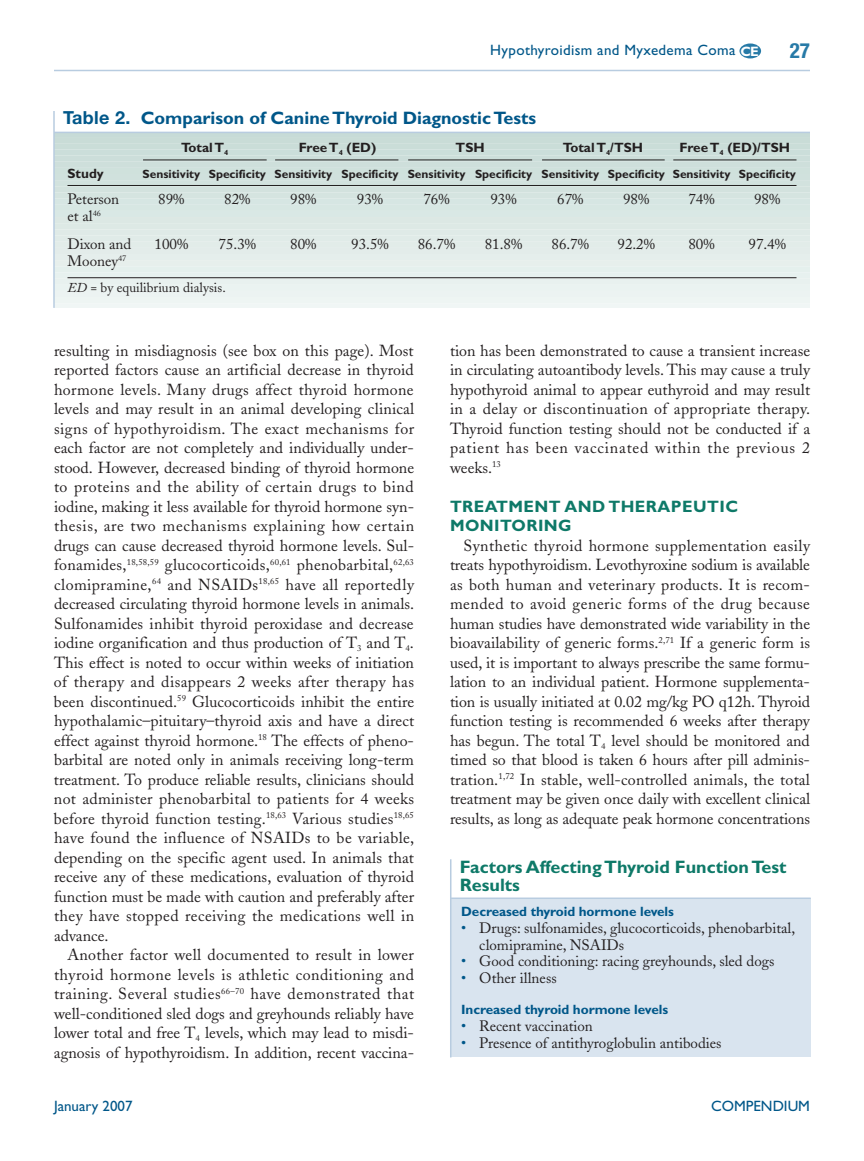
<style>
.page{position:relative;width:864px;height:1161px;background:#fff}
.page>*{position:absolute;margin:0;border:0;box-sizing:border-box;transform-origin:0 0}
.t1{font:700 condensed 21px "Helvetica Neue";color:#277aa7}
.t2{font:700 18px "Gill Sans";color:#005789}
.t3{font:700 18px/18px "Gill Sans";color:#0e7968}
.t4{font:700 16.5px/19.5px "Gill Sans";letter-spacing:.025em;color:#0e7968}
.t5{font:15.9px/19.5px "Adobe Caslon";color:#231f20;text-align:justify}
.t6{font:15px/27.8px "Adobe Caslon";color:#231f20}
.t7{font:15px "Gill Sans";letter-spacing:.025em;color:#005789}
.t8{font:15px "Gill Sans";color:#005789}
.t9{font:700 13.5px "Gill Sans";letter-spacing:-.005em;color:#005789}
.t10{font:700 13.5px "Gill Sans";color:#231f20}
.t11{font:13.5px "Adobe Caslon";color:#231f20}
.t12{font:700 12px "Gill Sans";color:#231f20}
.s1{font-weight:700;font-size:13.65px;color:#fff}
.s2{font-family:"Helvetica Neue"}
.s3{font-style:italic}
.s4{color:#005789}
</style>
<div class="page">
<hr style="left:54px;top:70px;width:756px;height:1px;background:#b8cce0">
<div style="left:740px;top:44px;width:21px;height:14px;background:#277aa7;border-radius:50%"></div>
<div style="left:54px;top:132px;width:756px;height:8px;background:#c7dbd7"></div>
<div style="left:54px;top:140px;width:756px;height:13px;background:#caddd8"></div>
<div style="left:54px;top:152px;width:756px;height:13px;background:#ccdeda"></div>
<svg style="left:143px;top:159px;width:654px;height:2px"></svg>
<div style="left:54px;top:165px;width:756px;height:12px;background:#cfe1dc"></div>
<div style="left:54px;top:177px;width:756px;height:13px;background:#d2e2de"></div>
<div style="left:54px;top:189px;width:756px;height:13px;background:#d5e4e0"></div>
<div style="left:54px;top:201px;width:756px;height:13px;background:#d7e7e3"></div>
<div style="left:54px;top:214px;width:756px;height:13px;background:#dce8e4"></div>
<div style="left:54px;top:226px;width:756px;height:13px;background:#dfeae7"></div>
<div style="left:54px;top:238px;width:756px;height:13px;background:#e2ece9"></div>
<div style="left:54px;top:251px;width:756px;height:12px;background:#e5eeec"></div>
<div style="left:54px;top:263px;width:756px;height:13px;background:#e5f0ed"></div>
<svg style="left:55px;top:276px;width:755px;height:5px;background:#dde5e3"></svg>
<div style="left:54px;top:281px;width:756px;height:13px;background:#eaf3f1"></div>
<div style="left:54px;top:294px;width:756px;height:13px;background:#eef5f3"></div>
<div style="left:54px;top:300px;width:756px;height:8px;background:#f0f6f5"></div>
<hr style="left:68px;top:185px;width:728px;height:1px;background:#231f20">
<hr style="left:68px;top:277px;width:728px;height:1px;background:#231f20">
<hr style="left:53px;top:111px;width:2px;height:197px;background:#b8cce0">
<hr style="left:54px;top:132px;width:756px;height:1px;background:#b8cce0">
<div style="left:451px;top:898px;width:360px;height:159px;background:#d9e4ef"></div>
<hr style="left:451px;top:898px;width:360px;height:1px;background:#b8cce0">
<hr style="left:450px;top:859px;width:1px;height:199px;background:#b8cce0">
<hr style="left:143px;top:160px;width:124px;height:1px;background:#231f20">
<hr style="left:275px;top:160px;width:123px;height:1px;background:#231f20">
<hr style="left:408px;top:160px;width:124px;height:1px;background:#231f20">
<hr style="left:542px;top:160px;width:123px;height:1px;background:#231f20">
<hr style="left:673px;top:160px;width:123px;height:1px;background:#231f20">
<p class="t7" style="left:490px;top:44px;width:270px">Hypothyroidism and Myxedema Coma <span class="s1">CE</span></p>
<h1 class="t1" style="left:790px;top:43px;width:22px">27</h1>
<p class="t2" style="left:63px;top:111px;width:475px"><span class="s2">Table 2.</span> Comparison of Canine Thyroid Diagnostic Tests</p>
<p class="t10" style="left:181px;top:142px;width:49px">Total T<sub>4</sub></p>
<p class="t10" style="left:299px;top:142px;width:79px">Free T<sub>4</sub> (ED)</p>
<p class="t10" style="left:456px;top:142px;width:31px">TSH</p>
<p class="t10" style="left:563px;top:142px;width:82px">Total T<sub>4</sub>/TSH</p>
<p class="t10" style="left:680px;top:142px;width:112px">Free T<sub>4</sub> (ED)/TSH</p>
<p class="t10" style="left:68px;top:168px;width:38px">Study</p>
<p class="t12" style="left:143px;top:169px;width:655px">Sensitivity Specificity Sensitivity Specificity Sensitivity Specificity Sensitivity Specificity Sensitivity Specificity</p>
<p class="t6" style="left:68px;top:187px;width:53px">Peterson</p>
<p class="t6" style="left:158px;top:187px;width:28px">89%</p>
<p class="t6" style="left:224px;top:187px;width:28px">82%</p>
<p class="t6" style="left:290px;top:187px;width:28px">98%</p>
<p class="t6" style="left:357px;top:187px;width:28px">93%</p>
<p class="t6" style="left:423px;top:187px;width:28px">76%</p>
<p class="t6" style="left:490px;top:187px;width:28px">93%</p>
<p class="t6" style="left:557px;top:187px;width:28px">67%</p>
<p class="t6" style="left:623px;top:187px;width:28px">98%</p>
<p class="t6" style="left:688px;top:187px;width:28px">74%</p>
<p class="t6" style="left:754px;top:187px;width:28px">98%</p>
<p class="t6" style="left:68px;top:204px;width:65px">et al<sup>46<br></sup>Dixon and</p>
<p class="t6" style="left:155px;top:232px;width:35px">100%</p>
<p class="t6" style="left:219px;top:232px;width:39px">75.3%</p>
<p class="t6" style="left:290px;top:232px;width:28px">80%</p>
<p class="t6" style="left:351px;top:232px;width:39px">93.5%</p>
<p class="t6" style="left:418px;top:232px;width:39px">86.7%</p>
<p class="t6" style="left:485px;top:232px;width:39px">81.8%</p>
<p class="t6" style="left:552px;top:232px;width:39px">86.7%</p>
<p class="t6" style="left:618px;top:232px;width:39px">92.2%</p>
<p class="t6" style="left:688px;top:232px;width:28px">80%</p>
<p class="t6" style="left:748px;top:232px;width:39px">97.4%</p>
<p class="t6" style="left:68px;top:249px;width:60px">Mooney<sup>47</sup></p>
<p class="t11" style="left:68px;top:282px;width:160px"><span class="s3">ED</span> = by equilibrium dialysis.</p>
<p class="t5" style="left:54px;top:342px;width:362px">resulting in misdiagnosis (see box on this page). Most reported factors cause an artificial decrease in thyroid hormone levels. Many drugs affect thyroid hormone levels and may result in an animal developing clinical signs of hypothyroidism. The exact mechanisms for each factor are not completely and individually under&shy;stood. However, decreased binding of thyroid hormone to proteins and the ability of certain drugs to bind iodine, making it less available for thyroid hormone syn&shy;thesis, are two mechanisms explaining how certain drugs can cause decreased thyroid hormone levels. Sul&shy;fonamides,<sup>18,58,59</sup> glucocorticoids,<sup>60,61</sup> phenobarbital,<sup>62,63 </sup>clomipramine,<sup>64</sup> and NSAIDs<sup>18,65</sup> have all reportedly decreased circulating thyroid hormone levels in animals.<br>Sulfonamides inhibit thyroid peroxidase and decrease iodine organification and thus production of T<sub>3</sub> and T<sub>4</sub>.<br>This effect is noted to occur within weeks of initiation of therapy and disappears 2 weeks after therapy has been discontinued.<sup>59</sup> Glucocorticoids inhibit the entire hypothalamic–pituitary–thyroid axis and have a direct effect against thyroid hormone.<sup>18</sup> The effects of pheno&shy;barbital are noted only in animals receiving long-term treatment. To produce reliable results, clinicians should not administer phenobarbital to patients for 4 weeks before thyroid function testing.<sup>18,63</sup> Various studies<sup>18,65 </sup>have found the influence of NSAIDs to be variable, depending on the specific agent used. In animals that receive any of these medications, evaluation of thyroid function must be made with caution and preferably after they have stopped receiving the medications well in advance.</p>
<p class="t5" style="left:54px;top:947px;width:362px;text-indent:14px">Another factor well documented to result in lower thyroid hormone levels is athletic conditioning and training. Several studies<sup>66–70</sup> have demonstrated that well-conditioned sled dogs and greyhounds reliably have lower total and free T<sub>4</sub> levels, which may lead to misdi&shy;agnosis of hypothyroidism. In addition, recent vaccina-</p>
<p class="t5" style="left:450px;top:342px;width:362px">tion has been demonstrated to cause a transient increase in circulating autoantibody levels. This may cause a truly hypothyroid animal to appear euthyroid and may result in a delay or discontinuation of appropriate therapy.<br>Thyroid function testing should not be conducted if a patient has been vaccinated within the previous 2 weeks.<sup>13</sup></p>
<p class="t4" style="left:450px;top:498px;width:290px">TREATMENT AND THERAPEUTIC<br>MONITORING</p>
<p class="t5" style="left:450px;top:537px;width:362px;text-indent:14px">Synthetic thyroid hormone supplementation easily treats hypothyroidism. Levothyroxine sodium is available as both human and veterinary products. It is recom&shy;mended to avoid generic forms of the drug because human studies have demonstrated wide variability in the bioavailability of generic forms.<sup>2,71</sup> If a generic form is used, it is important to always prescribe the same formu&shy;lation to an individual patient. Hormone supplementa&shy;tion is usually initiated at 0.02 mg/kg PO q12h. Thyroid function testing is recommended 6 weeks after therapy has begun. The total T<sub>4</sub> level should be monitored and timed so that blood is taken 6 hours after pill adminis&shy;tration.<sup>1,72</sup> In stable, well-controlled animals, the total treatment may be given once daily with excellent clinical results, as long as adequate peak hormone concentrations</p>
<p class="t3" style="left:460px;top:860px;width:328px">Factors Affecting Thyroid Function Test<br>Results</p>
<p class="t9" style="left:461px;top:906px;width:214px">Decreased thyroid hormone levels</p>
<p class="t6" style="left:479px;top:921px;width:317px;line-height:17px;text-indent:-18px"><span class="s4">•</span> Drugs: sulfonamides, glucocorticoids, phenobarbital, clomipramine, NSAIDs</p>
<p class="t6" style="left:461px;top:949px;width:315px"><span class="s4">•</span> Good conditioning: racing greyhounds, sled dogs</p>
<p class="t6" style="left:461px;top:966px;width:97px"><span class="s4">•</span> Other illness</p>
<p class="t9" style="left:461px;top:1004px;width:208px">Increased thyroid hormone levels</p>
<p class="t6" style="left:461px;top:1014px;width:133px"><span class="s4">•</span> Recent vaccination</p>
<p class="t6" style="left:461px;top:1031px;width:262px"><span class="s4">•</span> Presence of antithyroglobulin antibodies</p>
<p class="t8" style="left:54px;top:1100px;width:80px">January 2007</p>
<p class="t8" style="left:711px;top:1100px;width:100px">COMPENDIUM</p>
</div>
